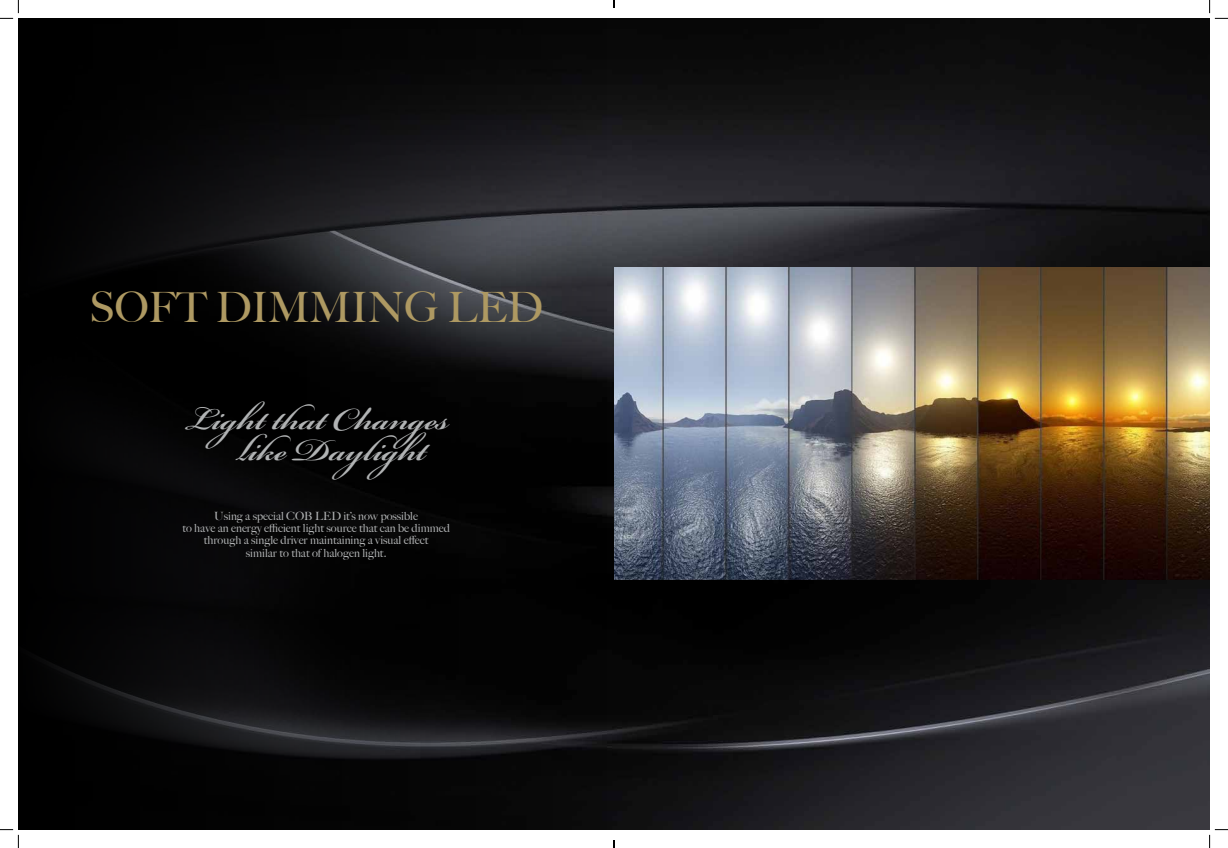
<style>
.page{position:relative;width:1228px;height:848px;background:#fff}
.page>*{position:absolute;margin:0;border:0;box-sizing:border-box;transform-origin:0 0}
.t1{font:600 48.56px "Bickham Script Pro";color:#b1b3b4}
.t2{font:500 41.82px "Big Caslon";color:#ae9962}
.t3{font:500 11.38px/12.2px "Big Caslon";color:#b1b3b4;text-align:center}
</style>
<div class="page">
<img style="left:18px;top:18px;width:1191px;height:811px">
<img style="left:614px;top:267px;width:595px;height:312px">
<svg style="left:0;top:0;width:19px;height:19px"></svg>
<svg style="left:0;top:829px;width:19px;height:19px"></svg>
<svg style="left:1208px;top:0;width:19px;height:19px"></svg>
<svg style="left:1208px;top:829px;width:19px;height:19px"></svg>
<svg style="left:613px;top:0;width:2px;height:8px"></svg>
<svg style="left:613px;top:840px;width:2px;height:8px"></svg>
<h2 class="t2" style="left:89px;top:273px;width:30px">SOFT</h2>
<h2 class="t2" style="left:216px;top:273px;width:165px">DIMMING</h2>
<h2 class="t2" style="left:448px;top:273px;width:62px">LED</h2>
<h1 class="t1" style="left:183px;top:384px;width:266px">Light that Changes</h1>
<h1 class="t1" style="left:239px;top:414px;width:189px">like Daylight</h1>
<p class="t3" style="left:182px;top:509px;width:269px">Using a special COB LED it’s now possible<br>to have an energy efficient light source that can be dimmed through a single driver maintaining a visual effect<br>similar to that of halogen light.</p>
</div>
